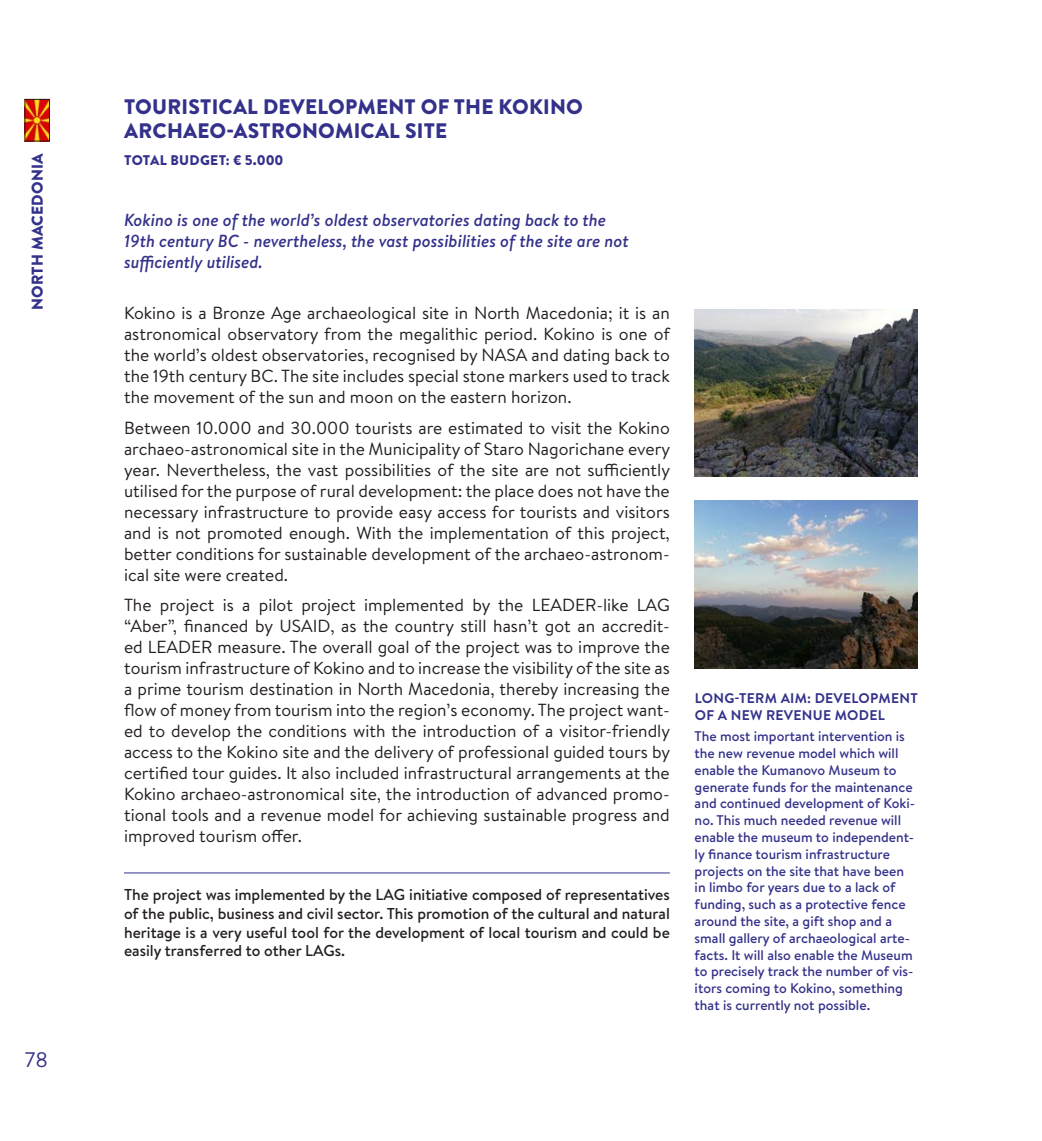
<style>
.page{position:relative;width:1042px;height:1141px;background:#fff}
.page>*{position:absolute;margin:0;border:0;box-sizing:border-box;transform-origin:0 0}
.t1{font:900 21px/24.5px "Brandon Text";letter-spacing:.01em;color:#33318a}
.t2{font:21px "Brandon Text";color:#33318a}
.t3{font:17.5px/21px "Brandon Text";color:#241f1f;text-align:justify}
.t4{font:italic 500 17.5px/21px "Brandon Text";color:#33318a}
.t5{font:500 15.75px/18.9px "Brandon Text";color:#241f1f;text-align:justify}
.t6{font:900 15.75px "Brandon Text";letter-spacing:.01em;color:#33318a}
.t7{font:500 14px/16.8px "Brandon Text";color:#33318a}
.t8{font:700 14px/16.8px "Brandon Text";letter-spacing:.02em;color:#33318a}
.t9{font:900 14px "Brandon Text";letter-spacing:.02em;color:#33318a}
</style>
<div class="page">
<hr style="left:124px;top:872px;width:546px;height:1px;background:#33318a">
<img style="left:27px;top:101px;width:21px;height:38px">
<div style="left:25px;top:99px;width:25px;height:42px;border:1px solid #241f1f"></div>
<img style="left:694px;top:309px;width:224px;height:167px">
<img style="left:694px;top:501px;width:224px;height:167px">
<p class="t6" style="left:26px;top:310px;width:158px;rotate:-90deg">NORTH MACEDONIA</p>
<p class="t2" style="left:25px;top:1045px;width:25px">78</p>
<p class="t1" style="left:124px;top:94px;width:460px">TOURISTICAL DEVELOPMENT OF THE KOKINO<br>ARCHAEO-ASTRONOMICAL SITE</p>
<p class="t9" style="left:124px;top:150px;width:161px">TOTAL BUDGET: € 5.000</p>
<p class="t4" style="left:124px;top:209px;width:506px">Kokino is one of the world’s oldest observatories dating back to the<br>19th century BC - nevertheless, the vast possibilities of the site are not sufficiently utilised.</p>
<p class="t3" style="left:124px;top:301px;width:547px">Kokino is a Bronze Age archaeological site in North Macedonia; it is an astronomical observatory from the megalithic period. Kokino is one of the world’s oldest observatories, recognised by NASA and dating back to the 19th century BC. The site includes special stone markers used to track the movement of the sun and moon on the eastern horizon.</p>
<p class="t3" style="left:124px;top:416px;width:548px">Between 10.000 and 30.000 tourists are estimated to visit the Kokino archaeo-astronomical site in the Municipality of Staro Nagorichane every year. Nevertheless, the vast possibilities of the site are not sufficiently utilised for the purpose of rural development: the place does not have the necessary infrastructure to provide easy access for tourists and visitors and is not promoted enough. With the implementation of this project, better conditions for sustainable development of the archaeo-astronom&shy;ical site were created.</p>
<p class="t3" style="left:124px;top:594px;width:548px">The project is a pilot project implemented by the LEADER-like LAG “Aber”, financed by USAID, as the country still hasn’t got an accredit&shy;ed LEADER measure. The overall goal of the project was to improve the tourism infrastructure of Kokino and to increase the visibility of the site as a prime tourism destination in North Macedonia, thereby increasing the flow of money from tourism into the region’s economy. The project want&shy;ed to develop the conditions with the introduction of a visitor-friendly access to the Kokino site and the delivery of professional guided tours by certified tour guides. It also included infrastructural arrangements at the Kokino archaeo-astronomical site, the introduction of advanced promo&shy;tional tools and a revenue model for achieving sustainable progress and improved tourism offer.</p>
<p class="t5" style="left:124px;top:884px;width:547px">The project was implemented by the LAG initiative composed of representatives of the public, business and civil sector. This promotion of the cultural and natural heritage is a very useful tool for the development of local tourism and could be easily transferred to other LAGs.</p>
<p class="t8" style="left:695px;top:689px;width:224px">LONG-TERM AIM: DEVELOPMENT<br>OF A NEW REVENUE MODEL</p>
<p class="t7" style="left:694px;top:728px;width:222px">The most important intervention is the new revenue model which will enable the Kumanovo Museum to generate funds for the maintenance and continued development of Koki&shy;no. This much needed revenue will enable the museum to independent&shy;ly finance tourism infrastructure projects on the site that have been in limbo for years due to a lack of funding, such as a protective fence around the site, a gift shop and a small gallery of archaeological arte&shy;facts. It will also enable the Museum to precisely track the number of vis&shy;itors coming to Kokino, something that is currently not possible.</p>
</div>
